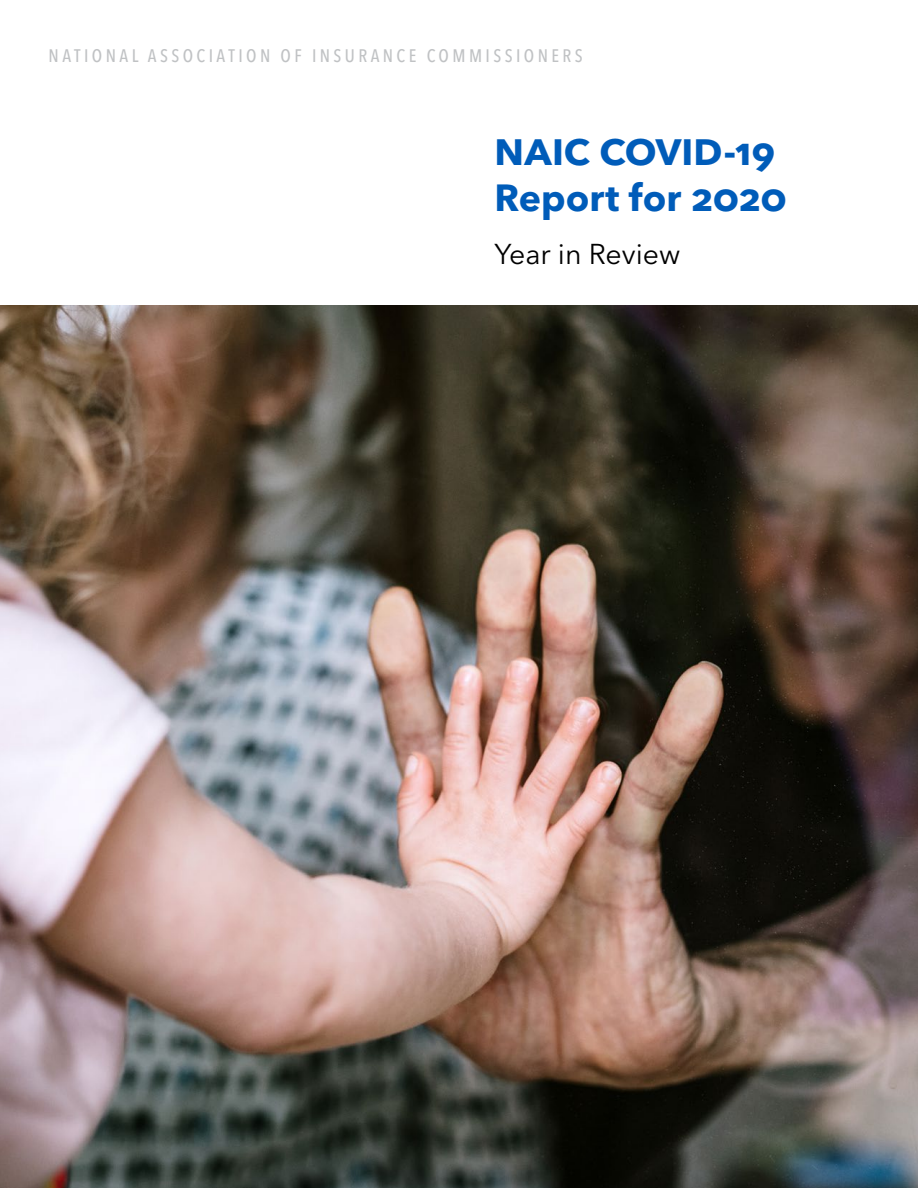
<style>
.page{position:relative;width:918px;height:1188px;background:#fff}
.page>*{position:absolute;margin:0;border:0;box-sizing:border-box;transform-origin:0 0}
.t1{font:700 37.5px "Avenir Next LT Pro";color:#005cb9}
.t2{font:700 36.3px "Avenir Next LT Pro";color:#005cb9}
.t3{font:28.5px "Avenir Next LT Pro";color:#000}
.t4{font:500 condensed 18px "Avenir Next LT Pro";letter-spacing:.19em;color:#c0c2c4}
.s1{font-size:37.5px}
</style>
<div class="page">
<img style="left:0;top:306px;width:918px;height:882px">
<p class="t4" style="left:49px;top:44px;width:536px">NATIONAL ASSOCIATION OF INSURANCE COMMISSIONERS</p>
<h2 class="t2" style="left:495px;top:130px;width:283px">NAIC COVID<span class="s1">-19</span></h2>
<h1 class="t1" style="left:495px;top:175px;width:294px">Report for 2020</h1>
<h3 class="t3" style="left:495px;top:237px;width:187px">Year in Review</h3>
</div>
